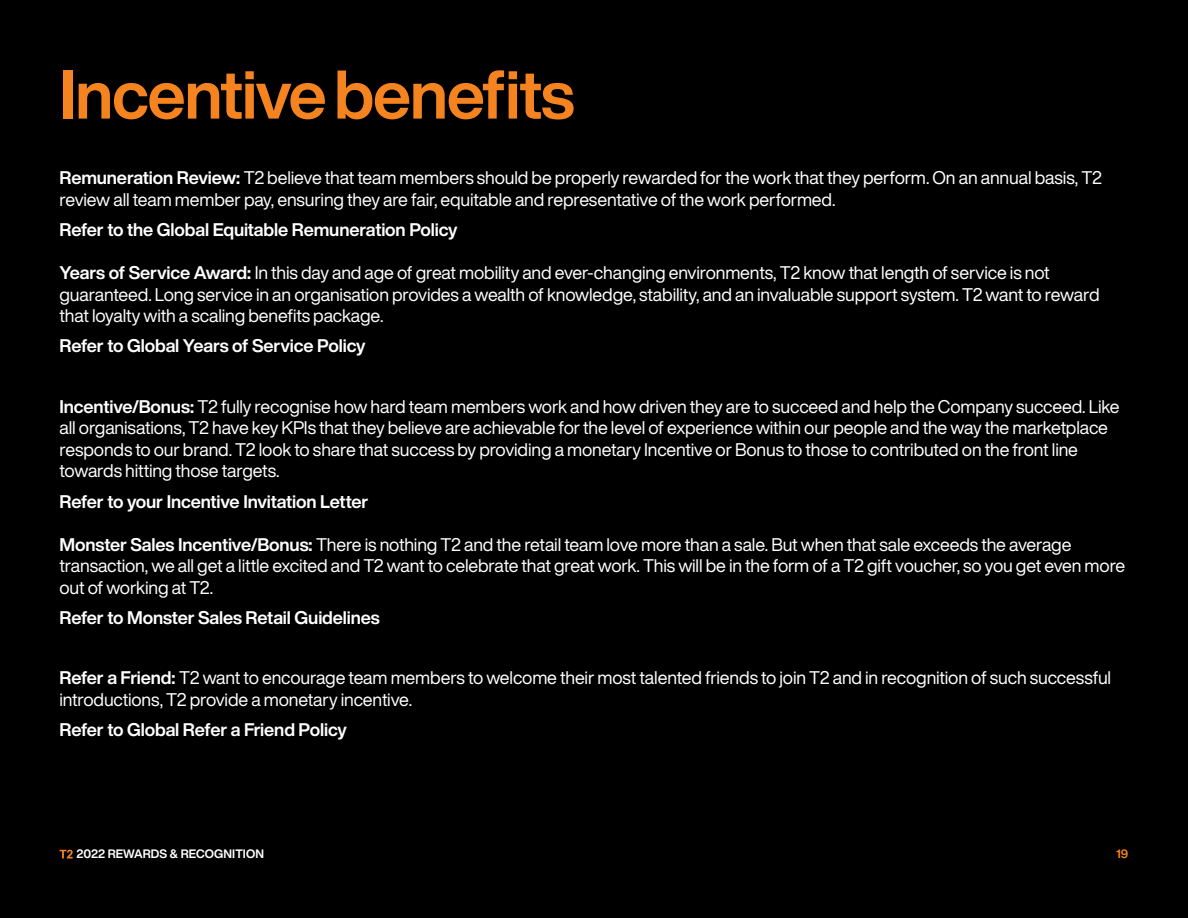
<style>
.page{position:relative;width:1188px;height:918px;background:#000}
.page>*{position:absolute;margin:0;border:0;box-sizing:border-box;transform-origin:0 0}
.t1{font:700 67.5px "Helvetica Now Display";letter-spacing:-.02em;color:#f58420}
.t2{font:18px/21.6px "Helvetica Now Display";letter-spacing:-.01em;color:#fff}
.t3{font:700 18px "Helvetica Now Display";letter-spacing:-.01em;color:#fff}
.t4{font:700 12px "Helvetica Now Display";letter-spacing:.005em;color:#fff}
.t5{font:700 12px "Helvetica Now Display";color:#f58420}
.s1{font-weight:700}
</style>
<div class="page">
<svg style="left:60px;top:850px;width:14px;height:8px"></svg>
<h1 class="t1" style="left:60px;top:48px;width:517px">Incentive benefits</h1>
<p class="t2" style="left:60px;top:167px;width:1044px"><span class="s1">Remuneration Review:</span> T2 believe that team members should be properly rewarded for the work that they perform. On an annual basis, T2 review all team member pay, ensuring they are fair, equitable and representative of the work performed.</p>
<p class="t3" style="left:60px;top:217px;width:400px">Refer to the Global Equitable Remuneration Policy</p>
<p class="t2" style="left:60px;top:262px;width:1042px"><span class="s1">Years of Service Award:</span> In this day and age of great mobility and ever-changing environments, T2 know that length of service is not guaranteed. Long service in an organisation provides a wealth of knowledge, stability, and an invaluable support system. T2 want to reward that loyalty with a scaling benefits package.</p>
<p class="t3" style="left:60px;top:334px;width:308px">Refer to Global Years of Service Policy</p>
<p class="t2" style="left:60px;top:395px;width:1062px"><span class="s1">Incentive/Bonus:</span> T2 fully recognise how hard team members work and how driven they are to succeed and help the Company succeed. Like all organisations, T2 have key KPIs that they believe are achievable for the level of experience within our people and the way the marketplace responds to our brand. T2 look to share that success by providing a monetary Incentive or Bonus to those to contributed on the front line towards hitting those targets.</p>
<p class="t3" style="left:60px;top:489px;width:310px">Refer to your Incentive Invitation Letter</p>
<p class="t2" style="left:60px;top:533px;width:1067px"><span class="s1">Monster Sales Incentive/Bonus:</span> There is nothing T2 and the retail team love more than a sale. But when that sale exceeds the average transaction, we all get a little excited and T2 want to celebrate that great work. This will be in the form of a T2 gift voucher, so you get even more out of working at T2.</p>
<p class="t3" style="left:60px;top:605px;width:322px">Refer to Monster Sales Retail Guidelines</p>
<p class="t2" style="left:60px;top:667px;width:1053px"><span class="s1">Refer a Friend:</span> T2 want to encourage team members to welcome their most talented friends to join T2 and in recognition of such successful introductions, T2 provide a monetary incentive.</p>
<p class="t3" style="left:60px;top:717px;width:289px">Refer to Global Refer a Friend Policy</p>
<p class="t4" style="left:77px;top:846px;width:189px">2022 REWARDS &amp; RECOGNITION</p>
<p class="t5" style="left:1116px;top:846px;width:14px">19</p>
</div>
